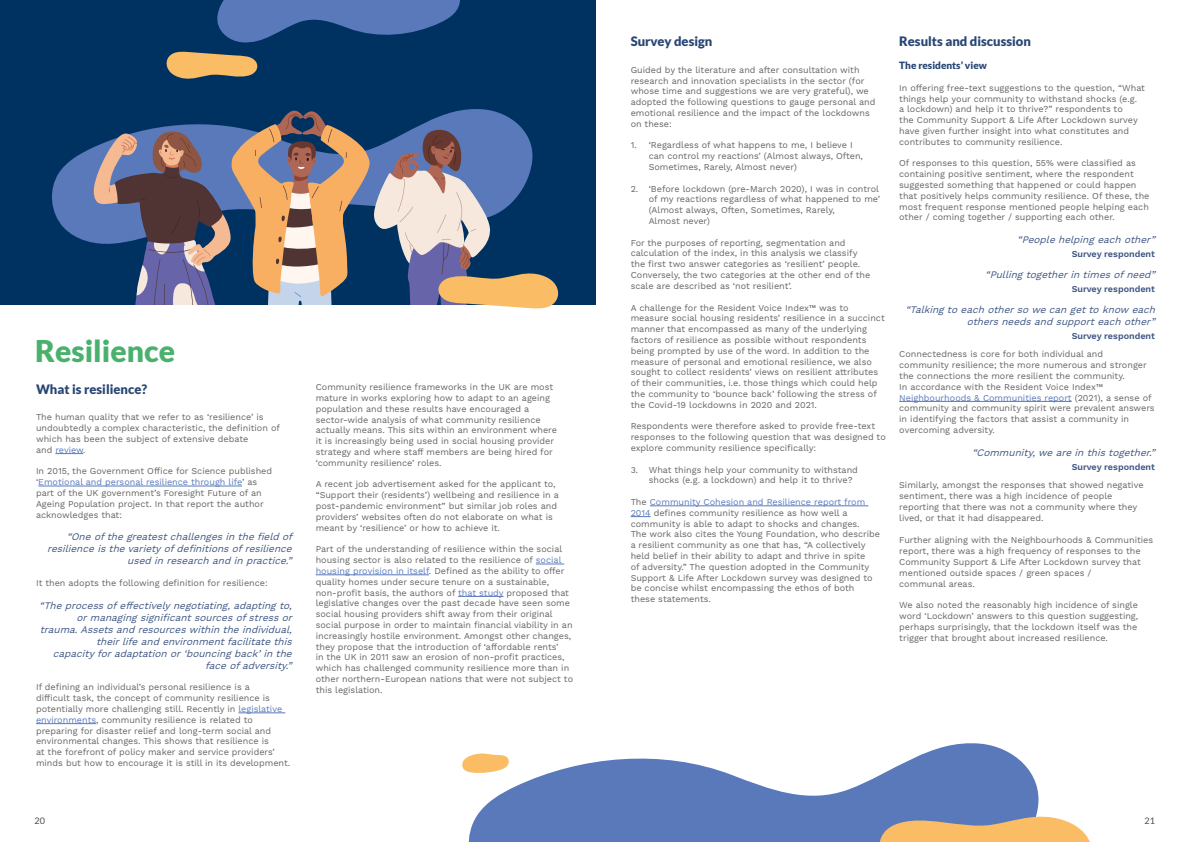
<style>
.page{position:relative;width:1191px;height:842px;background:#fff}
.page>*{position:absolute;margin:0;border:0;box-sizing:border-box;transform-origin:0 0}
.t1{font:900 30px "Lato";color:#4ab16d}
.t2{font:900 13px "Lato";color:#274674}
.t3{font:italic 10px/12px "Work Sans";color:#3d5582;text-align:right}
.t4{font:900 10px "Lato";color:#274674}
.t5{font:9px/10.8px "Work Sans";color:#646463}
.t6{font:600 9px "Work Sans";color:#3d5582}
.t7{font:9px "Lato";color:#4b4b4a}
.s1{color:#5979bb}
</style>
<div class="page">
<svg style="left:55px;top:453px;width:28px;height:1px"></svg>
<hr style="left:38px;top:486px;width:204px;height:1px;background:#5979bb">
<hr style="left:238px;top:713px;width:47px;height:1px;background:#5979bb">
<hr style="left:36px;top:723px;width:60px;height:1px;background:#5979bb">
<svg style="left:536px;top:564px;width:28px;height:1px"></svg>
<hr style="left:316px;top:575px;width:113px;height:1px;background:#5979bb">
<hr style="left:458px;top:596px;width:45px;height:1px;background:#5979bb">
<hr style="left:650px;top:506px;width:218px;height:1px;background:#5979bb">
<svg style="left:630px;top:516px;width:20px;height:1px"></svg>
<div style="left:0;top:0;width:595px;height:305px;background:#003261"></div>
<hr style="left:899px;top:401px;width:172px;height:1px;background:#5979bb">
<svg style="left:52px;top:147px;width:42px;height:96px;fill:#5979bb"></svg>
<svg style="left:217px;top:0;width:243px;height:43px"></svg>
<svg style="left:166px;top:52px;width:92px;height:27px"></svg>
<svg style="left:94px;top:109px;width:465px;height:200px"></svg>
<svg style="left:468px;top:743px;width:571px;height:99px;fill:#5979bb"></svg>
<svg style="left:875px;top:813px;width:215px;height:29px"></svg>
<svg style="left:462px;top:753px;width:47px;height:20px"></svg>
<p class="t1" style="left:35px;top:334px;width:141px">Resilience</p>
<p class="t2" style="left:36px;top:381px;width:113px">What is resilience?</p>
<p class="t5" style="left:36px;top:412px;width:245px">The human quality that we refer to as ‘resilience’ is undoubtedly a complex characteristic, the definition of which has been the subject of extensive debate<br>and <span class="s1">review</span>.</p>
<p class="t5" style="left:36px;top:466px;width:238px">In 2015, the Government Office for Science published ‘<span class="s1">Emotional and personal resilience through life</span>’ as part of the UK government’s Foresight Future of an Ageing Population project. In that report the author acknowledges that:</p>
<p class="t3" style="left:47px;top:531px;width:250px">“Oneofthegreatestchallengesinthefieldof resilienceisthevarietyofdefinitionsofresilience usedinresearchandinpractice.”</p>
<p class="t5" style="left:36px;top:578px;width:233px">It then adopts the following definition for resilience:</p>
<p class="t3" style="left:39px;top:600px;width:258px">“Theprocessofeffectivelynegotiating,adaptingto, ormanagingsignificantsourcesofstressor</p>
<p class="t3" style="left:40px;top:624px;width:257px">trauma.Assetsandresourceswithintheindividual, theirlifeandenvironmentfacilitatethis</p>
<p class="t3" style="left:53px;top:648px;width:244px">capacityforadaptationor‘bouncingback’inthe faceofadversity.”</p>
<p class="t5" style="left:36px;top:682px;width:256px">If defining an individual’s personal resilience is a<br>difficult task, the concept of community resilience is potentially more challenging still. Recently in <span class="s1">legislative environments</span>, community resilience is related to preparing for disaster relief and long-term social and environmental changes. This shows that resilience is<br>at the forefront of policy maker and service providers’ minds but how to encourage it is still in its development.</p>
<p class="t5" style="left:316px;top:382px;width:243px">Community resilience frameworks in the UK are most mature in works exploring how to adapt to an ageing population and these results have encouraged a sector-wide analysis of what community resilience actually means. This sits within an environment where it is increasingly being used in social housing provider strategy and where staff members are being hired for ‘community resilience’ roles.</p>
<p class="t5" style="left:316px;top:479px;width:245px">A recent job advertisement asked for the applicant to, “Support their (residents’) wellbeing and resilience in a post-pandemic environment” but similar job roles and providers’ websites often do not elaborate on what is meant by ‘resilience’ or how to achieve it.</p>
<p class="t5" style="left:316px;top:544px;width:259px">Part of the understanding of resilience within the social housing sector is also related to the resilience of <span class="s1">social housing provision in itself</span>. Defined as the ability to offer quality homes under secure tenure on a sustainable, non-profit basis, the authors of <span class="s1">that study</span> proposed that legislative changes over the past decade have seen some social housing providers shift away from their original social purpose in order to maintain financial viability in an increasingly hostile environment. Amongst other changes, they propose that the introduction of ‘affordable rents’<br>in the UK in 2011 saw an erosion of non-profit practices, which has challenged community resilience more than in other northern-European nations that were not subject to this legislation.</p>
<p class="t2" style="left:630px;top:34px;width:83px">Survey design</p>
<p class="t5" style="left:630px;top:65px;width:246px">Guided by the literature and after consultation with research and innovation specialists in the sector (for whose time and suggestions we are very grateful), we adopted the following questions to gauge personal and emotional resilience and the impact of the lockdowns on these:</p>
<p class="t5" style="left:648px;top:140px;width:216px;text-indent:-18px">1. ‘Regardless of what happens to me, I believe I can control my reactions’ (Almost always, Often,<br>Sometimes, Rarely, Almost never)</p>
<p class="t5" style="left:648px;top:184px;width:233px;text-indent:-18px">2. ‘Before lockdown (pre-March 2020), I was in control of my reactions regardless of what happened to me’ (Almost always, Often, Sometimes, Rarely,<br>Almost never)</p>
<p class="t5" style="left:630px;top:238px;width:241px">For the purposes of reporting, segmentation and calculation of the index, in this analysis we classify the first two answer categories as ‘resilient’ people.<br>Conversely, the two categories at the other end of the scale are described as ‘not resilient’.</p>
<p class="t5" style="left:630px;top:302px;width:256px">A challenge for the Resident Voice Index™ was to measure social housing residents’ resilience in a succinct manner that encompassed as many of the underlying factors of resilience as possible without respondents being prompted by use of the word. In addition to the measure of personal and emotional resilience, we also sought to collect residents’ views on resilient attributes of their communities, i.e. those things which could help the community to ‘bounce back’ following the stress of the Covid-19 lockdowns in 2020 and 2021.</p>
<p class="t5" style="left:630px;top:421px;width:257px">Respondents were therefore asked to provide free-text responses to the following question that was designed to explore community resilience specifically:</p>
<p class="t5" style="left:648px;top:464px;width:211px;text-indent:-18px">3. What things help your community to withstand shocks (e.g. a lockdown) and help it to thrive?</p>
<p class="t5" style="left:630px;top:497px;width:251px">The <span class="s1">Community Cohesion and Resilience report from 2014</span> defines community resilience as how well a community is able to adapt to shocks and changes.<br>The work also cites the Young Foundation, who describe a resilient community as one that has, “A collectively held belief in their ability to adapt and thrive in spite<br>of adversity.” The question adopted in the Community Support &amp; Life After Lockdown survey was designed to be concise whilst encompassing the ethos of both these statements.</p>
<p class="t2" style="left:899px;top:34px;width:133px">Results and discussion</p>
<p class="t4" style="left:899px;top:60px;width:89px">The residents’ view</p>
<p class="t5" style="left:899px;top:83px;width:247px">In offering free-text suggestions to the question, “What things help your community to withstand shocks (e.g.<br>a lockdown) and help it to thrive?” respondents to<br>the Community Support &amp; Life After Lockdown survey have given further insight into what constitutes and contributes to community resilience.</p>
<p class="t5" style="left:899px;top:158px;width:252px">Of responses to this question, 55% were classified as containing positive sentiment, where the respondent suggested something that happened or could happen that positively helps community resilience. Of these, the most frequent response mentioned people helping each other / coming together / supporting each other.</p>
<p class="t3" style="left:1017px;top:234px;width:143px">“Peoplehelpingeachother”</p>
<p class="t6" style="left:1071px;top:249px;width:85px">Survey respondent</p>
<p class="t3" style="left:985px;top:269px;width:175px">“Pullingtogetherintimesofneed”</p>
<p class="t6" style="left:1071px;top:284px;width:85px">Survey respondent</p>
<p class="t3" style="left:905px;top:304px;width:254px">“Talkingtoeachothersowecangettoknow each othersneedsandsupporteachother”</p>
<p class="t6" style="left:1071px;top:330px;width:85px">Survey respondent</p>
<p class="t5" style="left:899px;top:349px;width:257px">Connectedness is core for both individual and community resilience; the more numerous and stronger the connections the more resilient the community.<br>In accordance with the Resident Voice Index™ <span class="s1">Neighbourhoods &amp; Communities report</span> (2021), a sense of community and community spirit were prevalent answers in identifying the factors that assist a community in overcoming adversity.</p>
<p class="t3" style="left:972px;top:447px;width:188px">“Community,weareinthistogether.”</p>
<p class="t6" style="left:1071px;top:461px;width:85px">Survey respondent</p>
<p class="t5" style="left:899px;top:480px;width:246px">Similarly, amongst the responses that showed negative sentiment, there was a high incidence of people reporting that there was not a community where they lived, or that it had disappeared.</p>
<p class="t5" style="left:899px;top:535px;width:255px">Further aligning with the Neighbourhoods &amp; Communities report, there was a high frequency of responses to the Community Support &amp; Life After Lockdown survey that mentioned outside spaces / green spaces /<br>communal areas.</p>
<p class="t5" style="left:899px;top:600px;width:240px;text-align:justify">We also noted the reasonably high incidence of single word ‘Lockdown’ answers to this question suggesting, perhaps surprisingly, that the lockdown itself was the trigger that brought about increased resilience.</p>
<p class="t7" style="left:34px;top:816px;width:12px">20</p>
<p class="t7" style="left:1144px;top:816px;width:12px">21</p>
</div>
